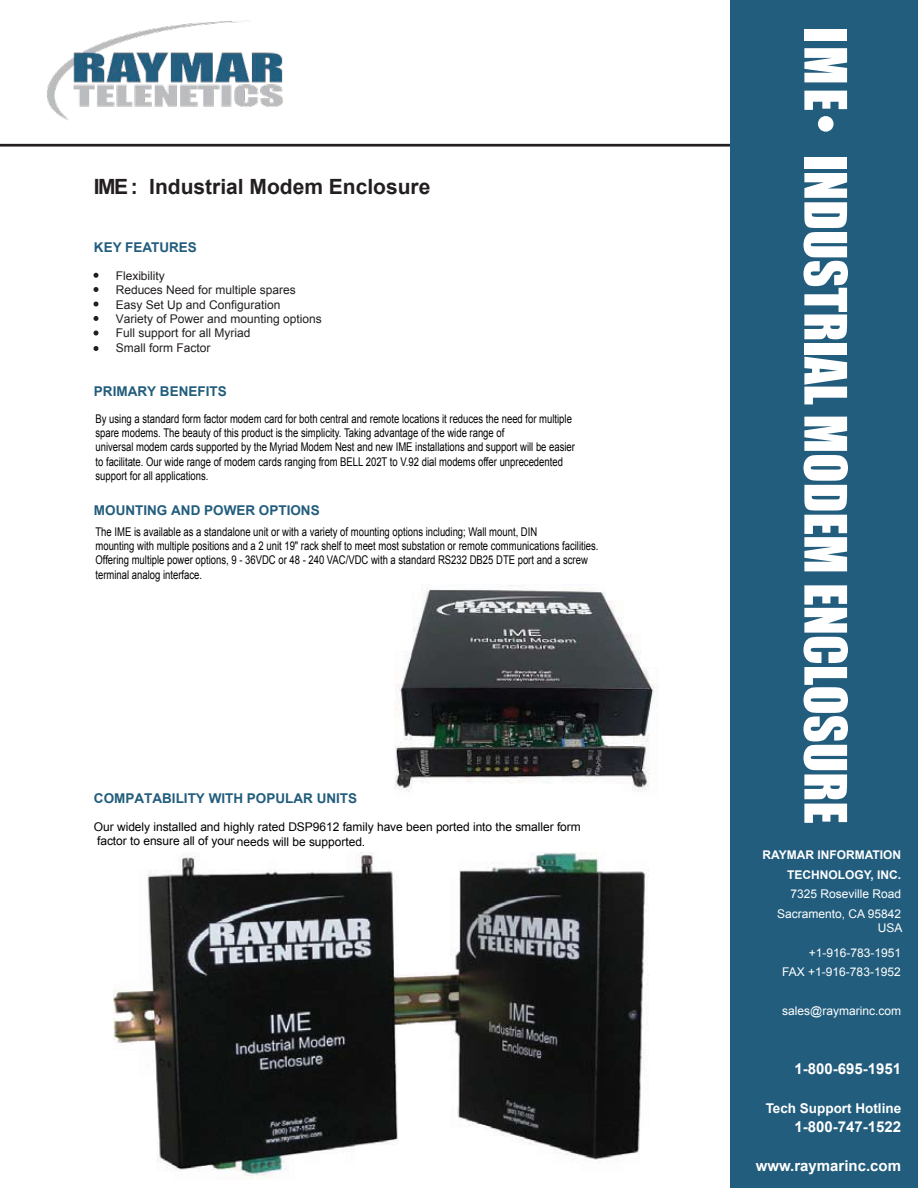
<style>
.page{position:relative;width:918px;height:1188px;background:#fff}
.page>*{position:absolute;margin:0;border:0;box-sizing:border-box;transform-origin:0 0}
.t1{font:54px "Impact";color:#fff}
.t2{font:700 21px "Arial";color:#231f20}
.t3{font:700 15px "Arial";color:#fff}
.t4{font:700 13.5px "Arial";color:#225d7d}
.t5{font:700 13.5px "Arial";color:#fff}
.t6{font:12px/14.4px "Arial";color:#000;scale:.79 1}
.t7{font:12px/14.4px "Arial";color:#231f20}
.t8{font:12px/14px "Arial";letter-spacing:-.005em;color:#010101}
.t9{font:12px/19.5px "Arial";color:#fff;text-align:right}
.t10{font:700 12px/19.5px "Arial";color:#fff;text-align:right}
</style>
<div class="page">
<hr style="left:0;top:144px;width:740px;height:3px;background:#231f20">
<svg style="left:93px;top:272px;width:6px;height:6px"></svg>
<svg style="left:93px;top:287px;width:6px;height:5px"></svg>
<svg style="left:93px;top:301px;width:6px;height:6px"></svg>
<svg style="left:93px;top:316px;width:6px;height:5px"></svg>
<svg style="left:93px;top:330px;width:6px;height:6px"></svg>
<img style="left:47px;top:21px;width:236px;height:99px">
<div style="left:731px;top:0;width:187px;height:1188px;background:#225d7d"></div>
<svg style="left:93px;top:346px;width:6px;height:5px"></svg>
<img style="left:394px;top:584px;width:264px;height:208px">
<img style="left:114px;top:852px;width:535px;height:328px">
<h2 class="t2" style="left:94px;top:173px;width:338px">IME: Industrial Modem Enclosure</h2>
<p class="t4" style="left:94px;top:238px;width:105px">KEY FEATURES</p>
<p class="t7" style="left:116px;top:268px;width:208px">Flexibility<br>Reduces Need for multiple spares<br>Easy Set Up and Configuration<br>Variety of Power and mounting options<br>Full support for all Myriad<br>Small form Factor</p>
<p class="t4" style="left:94px;top:382px;width:134px">PRIMARY BENEFITS</p>
<p class="t6" style="left:96px;top:411px;width:609px">By using a standard form factor modem card for both central and remote locations it reduces the need for multiple spare modems. The beauty of this product is the simplicity. Taking advantage of the wide range of<br>universal modem cards supported by the Myriad Modem Nest and new IME installations and support will be easier to facilitate. Our wide range of modem cards ranging from BELL 202T to V.92 dial modems offer unprecedented support for all applications.</p>
<p class="t4" style="left:94px;top:501px;width:227px">MOUNTING AND POWER OPTIONS</p>
<p class="t6" style="left:96px;top:524px;width:638px">The IME is available as a standalone unit or with a variety of mounting options including; Wall mount, DIN<br>mounting with multiple positions and a 2 unit 19" rack shelf to meet most substation or remote communications facilities.<br>Offering multiple power options, 9 - 36VDC or 48 - 240 VAC/VDC with a standard RS232 DB25 DTE port and a screw terminal analog interface.</p>
<p class="t4" style="left:94px;top:789px;width:265px">COMPATABILITY WITH POPULAR UNITS</p>
<p class="t8" style="left:94px;top:820px;width:488px">Our widely installed and highly rated DSP9612 family have been ported into the smaller form factor to ensure all of your needs will be supported.</p>
<h1 class="t1" style="left:867px;top:27px;width:799px;rotate:90deg">IME• INDUSTRIAL MODEM ENCLOSURE</h1>
<p class="t10" style="left:763px;top:846px;width:140px">RAYMAR INFORMATION<br>TECHNOLOGY, INC.</p>
<p class="t9" style="left:777px;top:884px;width:126px">7325 Roseville Road<br>Sacramento, CA 95842</p>
<p class="t9" style="left:809px;top:916px;width:95px;line-height:24.6px">USA +1-916-783-1951</p>
<p class="t9" style="left:782px;top:962px;width:120px">FAX +1-916-783-1952</p>
<p class="t9" style="left:782px;top:1001px;width:120px">sales@raymarinc.com</p>
<p class="t3" style="left:794px;top:1059px;width:108px">1-800-695-1951</p>
<p class="t5" style="left:766px;top:1099px;width:137px">Tech Support Hotline</p>
<p class="t3" style="left:794px;top:1117px;width:108px">1-800-747-1522</p>
<p class="t3" style="left:756px;top:1156px;width:147px">www.raymarinc.com</p>
</div>
